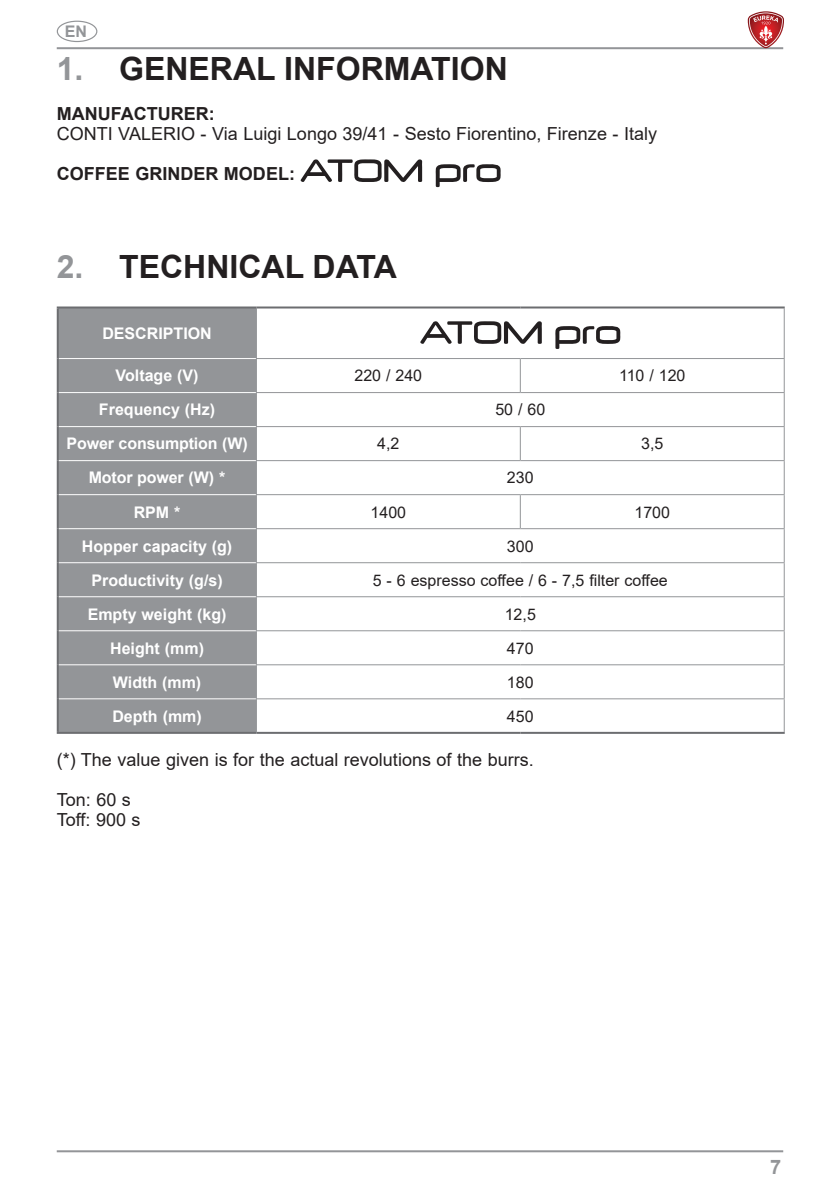
<style>
.page{position:relative;width:840px;height:1191px;background:#fff}
.page>*{position:absolute;margin:0;border:0;box-sizing:border-box;transform-origin:0 0}
.t1{font:700 32px "Arial";color:#231f20}
.t2{font:700 20px "Arial";color:#939598}
.t3{font:18px/20px "Arial";color:#231f20}
.t4{font:700 18px "Arial";color:#231f20}
.t5{font:700 16px "Arial";color:#fff}
.t6{font:16px "Arial";color:#231f20}
.t7{font:700 16px "Arial";color:#939598}
.s1{color:#939598}
</style>
<div class="page">
<hr style="left:57px;top:47px;width:725px;height:2px;background:#939598">
<hr style="left:57px;top:1150px;width:725px;height:2px;background:#939598">
<div style="left:57px;top:21px;width:40px;height:21px;border:1px solid #939598;border-radius:50%"></div>
<svg style="left:435px;top:164px;width:65px;height:23px"></svg>
<svg style="left:300px;top:159px;width:122px;height:23px"></svg>
<div style="left:59px;top:308px;width:197px;height:424px;background:#939598"></div>
<hr style="left:256px;top:308px;width:1px;height:50px;background:#939598">
<hr style="left:783px;top:308px;width:1px;height:50px;background:#939598">
<hr style="left:256px;top:358px;width:264px;height:1px;background:#939598">
<hr style="left:256px;top:359px;width:1px;height:33px;background:#939598">
<hr style="left:520px;top:358px;width:264px;height:1px;background:#939598">
<hr style="left:519px;top:359px;width:1px;height:33px;background:#939598">
<hr style="left:783px;top:359px;width:1px;height:33px;background:#939598">
<hr style="left:256px;top:392px;width:264px;height:1px;background:#939598">
<hr style="left:256px;top:393px;width:1px;height:33px;background:#939598">
<hr style="left:520px;top:392px;width:264px;height:1px;background:#939598">
<hr style="left:783px;top:393px;width:1px;height:33px;background:#939598">
<hr style="left:256px;top:426px;width:264px;height:1px;background:#939598">
<hr style="left:256px;top:427px;width:1px;height:33px;background:#939598">
<hr style="left:520px;top:426px;width:264px;height:1px;background:#939598">
<hr style="left:519px;top:427px;width:1px;height:33px;background:#939598">
<hr style="left:783px;top:427px;width:1px;height:33px;background:#939598">
<hr style="left:256px;top:460px;width:264px;height:1px;background:#939598">
<hr style="left:256px;top:461px;width:1px;height:33px;background:#939598">
<hr style="left:520px;top:460px;width:264px;height:1px;background:#939598">
<hr style="left:783px;top:461px;width:1px;height:33px;background:#939598">
<hr style="left:256px;top:494px;width:264px;height:1px;background:#939598">
<hr style="left:256px;top:495px;width:1px;height:33px;background:#939598">
<hr style="left:520px;top:494px;width:264px;height:1px;background:#939598">
<hr style="left:519px;top:495px;width:1px;height:33px;background:#939598">
<hr style="left:783px;top:495px;width:1px;height:33px;background:#939598">
<hr style="left:256px;top:528px;width:264px;height:1px;background:#939598">
<hr style="left:256px;top:529px;width:1px;height:33px;background:#939598">
<hr style="left:520px;top:528px;width:264px;height:1px;background:#939598">
<hr style="left:783px;top:529px;width:1px;height:33px;background:#939598">
<hr style="left:256px;top:562px;width:264px;height:1px;background:#939598">
<hr style="left:256px;top:563px;width:1px;height:33px;background:#939598">
<hr style="left:520px;top:562px;width:264px;height:1px;background:#939598">
<hr style="left:783px;top:563px;width:1px;height:33px;background:#939598">
<hr style="left:256px;top:596px;width:264px;height:1px;background:#939598">
<hr style="left:256px;top:597px;width:1px;height:33px;background:#939598">
<hr style="left:520px;top:596px;width:264px;height:1px;background:#939598">
<hr style="left:783px;top:597px;width:1px;height:33px;background:#939598">
<hr style="left:256px;top:630px;width:264px;height:1px;background:#939598">
<hr style="left:256px;top:631px;width:1px;height:33px;background:#939598">
<hr style="left:520px;top:630px;width:264px;height:1px;background:#939598">
<hr style="left:783px;top:631px;width:1px;height:33px;background:#939598">
<hr style="left:256px;top:664px;width:264px;height:1px;background:#939598">
<hr style="left:256px;top:665px;width:1px;height:33px;background:#939598">
<hr style="left:520px;top:664px;width:264px;height:1px;background:#939598">
<hr style="left:783px;top:665px;width:1px;height:33px;background:#939598">
<hr style="left:256px;top:698px;width:264px;height:1px;background:#939598">
<hr style="left:256px;top:699px;width:1px;height:33px;background:#939598">
<hr style="left:520px;top:698px;width:264px;height:1px;background:#939598">
<hr style="left:783px;top:699px;width:1px;height:33px;background:#939598">
<hr style="left:57px;top:358px;width:2px;height:34px;background:#6c6d70">
<hr style="left:57px;top:392px;width:2px;height:34px;background:#6c6d70">
<hr style="left:57px;top:426px;width:2px;height:34px;background:#6c6d70">
<hr style="left:57px;top:460px;width:2px;height:34px;background:#6c6d70">
<hr style="left:57px;top:494px;width:2px;height:34px;background:#6c6d70">
<hr style="left:57px;top:528px;width:2px;height:35px;background:#6c6d70">
<hr style="left:57px;top:563px;width:2px;height:34px;background:#6c6d70">
<hr style="left:57px;top:597px;width:2px;height:34px;background:#6c6d70">
<hr style="left:57px;top:631px;width:2px;height:34px;background:#6c6d70">
<hr style="left:57px;top:665px;width:2px;height:34px;background:#6c6d70">
<hr style="left:59px;top:358px;width:197px;height:1px;background:#fff">
<hr style="left:59px;top:392px;width:197px;height:1px;background:#fff">
<hr style="left:59px;top:426px;width:197px;height:1px;background:#fff">
<hr style="left:59px;top:460px;width:197px;height:1px;background:#fff">
<hr style="left:59px;top:494px;width:197px;height:1px;background:#fff">
<hr style="left:59px;top:528px;width:197px;height:1px;background:#fff">
<hr style="left:59px;top:562px;width:197px;height:1px;background:#fff">
<hr style="left:59px;top:596px;width:197px;height:1px;background:#fff">
<hr style="left:59px;top:630px;width:197px;height:1px;background:#fff">
<hr style="left:59px;top:664px;width:197px;height:1px;background:#fff">
<hr style="left:59px;top:698px;width:197px;height:1px;background:#fff">
<hr style="left:57px;top:306px;width:199px;height:2px;background:#6c6d70">
<hr style="left:57px;top:308px;width:2px;height:50px;background:#6c6d70">
<hr style="left:256px;top:306px;width:264px;height:2px;background:#6c6d70">
<hr style="left:520px;top:306px;width:264px;height:2px;background:#6c6d70">
<hr style="left:57px;top:699px;width:2px;height:33px;background:#6c6d70">
<hr style="left:57px;top:732px;width:199px;height:2px;background:#6c6d70">
<hr style="left:256px;top:732px;width:264px;height:2px;background:#6c6d70">
<hr style="left:520px;top:732px;width:264px;height:2px;background:#6c6d70">
<svg style="left:555px;top:326px;width:65px;height:23px"></svg>
<svg style="left:420px;top:321px;width:121px;height:23px"></svg>
<svg style="left:747px;top:11px;width:36px;height:37px"></svg>
<p class="t7" style="left:65px;top:20px;width:24px">EN</p>
<h1 class="t1" style="left:57px;top:46px;width:452px"><span class="s1">1.</span> GENERAL INFORMATION</h1>
<p class="t4" style="left:57px;top:101px;width:159px">MANUFACTURER:</p>
<p class="t3" style="left:57px;top:124px;width:601px">CONTI VALERIO - Via Luigi Longo 39/41 - Sesto Fiorentino, Firenze - Italy</p>
<p class="t4" style="left:57px;top:161px;width:239px">COFFEE GRINDER MODEL:</p>
<h1 class="t1" style="left:57px;top:245px;width:341px"><span class="s1">2.</span> TECHNICAL DATA</h1>
<p class="t5" style="left:102px;top:322px;width:111px">DESCRIPTION</p>
<p class="t5" style="left:115px;top:364px;width:84px">Voltage (V)</p>
<p class="t6" style="left:354px;top:365px;width:69px">220 / 240</p>
<p class="t6" style="left:618px;top:365px;width:68px">110 / 120</p>
<p class="t5" style="left:99px;top:398px;width:118px">Frequency (Hz)</p>
<p class="t6" style="left:495px;top:399px;width:51px">50 / 60</p>
<p class="t5" style="left:67px;top:432px;width:182px">Power consumption (W)</p>
<p class="t6" style="left:377px;top:433px;width:24px">4,2</p>
<p class="t6" style="left:640px;top:433px;width:24px">3,5</p>
<p class="t5" style="left:89px;top:466px;width:138px">Motor power (W) *</p>
<p class="t6" style="left:506px;top:467px;width:28px">230</p>
<p class="t5" style="left:134px;top:500px;width:48px">RPM *</p>
<p class="t6" style="left:370px;top:501px;width:37px">1400</p>
<p class="t6" style="left:634px;top:501px;width:37px">1700</p>
<p class="t5" style="left:82px;top:534px;width:152px">Hopper capacity (g)</p>
<p class="t6" style="left:506px;top:535px;width:28px">300</p>
<p class="t5" style="left:91px;top:568px;width:133px">Productivity (g/s)</p>
<p class="t6" style="left:372px;top:569px;width:296px">5 - 6 espresso coffee / 6 - 7,5 filter coffee</p>
<p class="t5" style="left:88px;top:602px;width:140px">Empty weight (kg)</p>
<p class="t6" style="left:504px;top:603px;width:33px">12,5</p>
<p class="t5" style="left:110px;top:636px;width:95px">Height (mm)</p>
<p class="t6" style="left:506px;top:637px;width:28px">470</p>
<p class="t5" style="left:113px;top:670px;width:90px">Width (mm)</p>
<p class="t6" style="left:506px;top:671px;width:28px">180</p>
<p class="t5" style="left:112px;top:705px;width:91px">Depth (mm)</p>
<p class="t6" style="left:506px;top:705px;width:28px">450</p>
<p class="t3" style="left:57px;top:749px;width:478px">(*) The value given is for the actual revolutions of the burrs.</p>
<p class="t3" style="left:57px;top:789px;width:85px">Ton: 60 s<br>Toff: 900 s</p>
<p class="t2" style="left:769px;top:1153px;width:13px">7</p>
</div>
